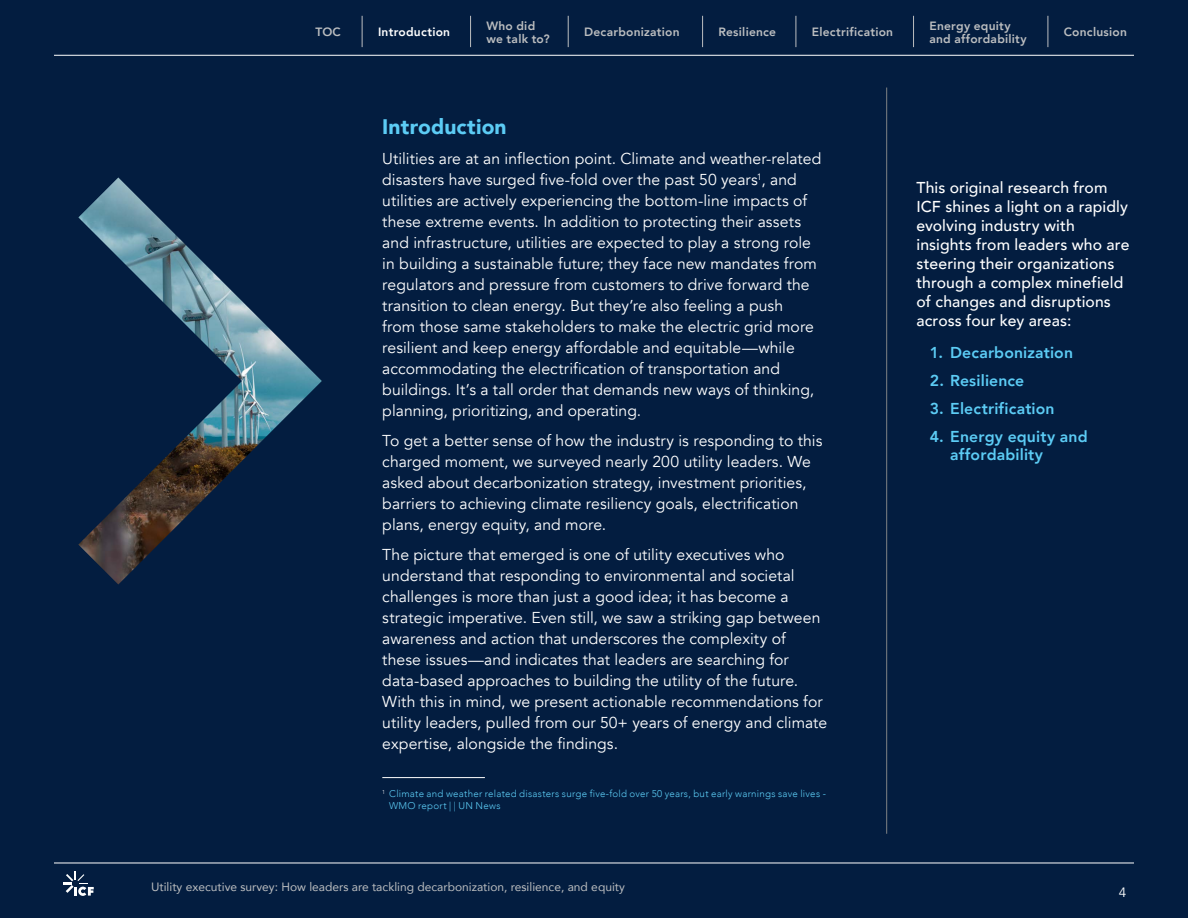
<style>
.page{position:relative;width:1188px;height:918px;background:#031d40}
.page>*{position:absolute;margin:0;border:0;box-sizing:border-box;transform-origin:0 0}
.t1{font:900 21px "Avenir";letter-spacing:.005em;color:#5cccf5}
.t2{font:15.75px/21px "Avenir";letter-spacing:.005em;color:#fff}
.t3{font:500 15.75px/18.9px "Avenir";letter-spacing:.01em;color:#fff}
.t4{font:800 15.75px/18.9px "Avenir";letter-spacing:.01em;color:#5cccf5}
.t5{font:13.5px "Avenir";color:#fff}
.t6{font:800 12px/13.5px "Avenir";letter-spacing:.02em;color:#bcbec0}
.t7{font:12px "Avenir";color:#bcbec0}
.t8{font:800 12px "Avenir";letter-spacing:.02em;color:#fff}
.t9{font:300 9.75px/11.7px "Avenir";letter-spacing:.025em;color:#5cccf5}
</style>
<div class="page">
<hr style="left:54px;top:863px;width:1080px;height:1px;background:#fff">
<hr style="left:54px;top:55px;width:1080px;height:1px;background:#fff">
<svg style="left:63px;top:871px;width:31px;height:25px"></svg>
<img style="left:78px;top:177px;width:244px;height:408px">
<hr style="left:886px;top:88px;width:1px;height:746px;background:#808285">
<hr style="left:362px;top:16px;width:1px;height:31px;background:#bcbec0">
<hr style="left:470px;top:16px;width:1px;height:31px;background:#bcbec0">
<hr style="left:568px;top:16px;width:1px;height:31px;background:#bcbec0">
<hr style="left:702px;top:16px;width:1px;height:31px;background:#bcbec0">
<hr style="left:796px;top:16px;width:1px;height:31px;background:#bcbec0">
<hr style="left:913px;top:16px;width:1px;height:31px;background:#bcbec0">
<hr style="left:1048px;top:16px;width:1px;height:31px;background:#bcbec0">
<hr style="left:382px;top:777px;width:103px;height:1px;background:#fff">
<p class="t6" style="left:315px;top:25px;width:27px">TOC</p>
<p class="t8" style="left:378px;top:23px;width:74px">Introduction</p>
<p class="t6" style="left:486px;top:19px;width:65px">Who did we talk to?</p>
<p class="t6" style="left:584px;top:25px;width:97px">Decarbonization</p>
<p class="t6" style="left:718px;top:25px;width:59px">Resilience</p>
<p class="t6" style="left:812px;top:25px;width:83px">Electrification</p>
<p class="t6" style="left:1064px;top:25px;width:65px">Conclusion</p>
<p class="t6" style="left:929px;top:19px;width:99px">Energy equity and affordability</p>
<h1 class="t1" style="left:382px;top:109px;width:126px">Introduction</h1>
<p class="t2" style="left:382px;top:149px;width:441px">Utilities are at an inflection point. Climate and weather-related disasters have surged five-fold over the past 50 years<sup>1</sup>, and utilities are actively experiencing the bottom-line impacts of these extreme events. In addition to protecting their assets and infrastructure, utilities are expected to play a strong role in building a sustainable future; they face new mandates from regulators and pressure from customers to drive forward the transition to clean energy. But they’re also feeling a push<br>from those same stakeholders to make the electric grid more resilient and keep energy affordable and equitable—while accommodating the electrification of transportation and buildings. It’s a tall order that demands new ways of thinking, planning, prioritizing, and operating.</p>
<p class="t2" style="left:382px;top:431px;width:442px">To get a better sense of how the industry is responding to this charged moment, we surveyed nearly 200 utility leaders. We asked about decarbonization strategy, investment priorities, barriers to achieving climate resiliency goals, electrification plans, energy equity, and more.</p>
<p class="t2" style="left:382px;top:545px;width:446px">The picture that emerged is one of utility executives who understand that responding to environmental and societal challenges is more than just a good idea; it has become a strategic imperative. Even still, we saw a striking gap between awareness and action that underscores the complexity of these issues—and indicates that leaders are searching for data-based approaches to building the utility of the future.<br>With this in mind, we present actionable recommendations for utility leaders, pulled from our 50+ years of energy and climate expertise, alongside the findings.</p>
<p class="t9" style="left:389px;top:788px;width:438px;text-indent:-7px"><sup>1</sup> Climate and weather related disasters surge five-fold over 50 years, but early warnings save lives -<br>WMO report | | UN News</p>
<p class="t3" style="left:916px;top:177px;width:215px">This original research from<br>ICF shines a light on a rapidly evolving industry with insights from leaders who are steering their organizations through a complex minefield of changes and disruptions across four key areas:</p>
<p class="t4" style="left:930px;top:343px;width:145px">1. Decarbonization</p>
<p class="t4" style="left:930px;top:371px;width:96px">2. Resilience</p>
<p class="t4" style="left:930px;top:399px;width:126px">3. Electrification</p>
<p class="t4" style="left:950px;top:427px;width:139px;text-indent:-20px">4. Energy equity and affordability</p>
<p class="t7" style="left:151px;top:878px;width:475px">Utility executive survey: How leaders are tackling decarbonization, resilience, and equity</p>
<p class="t5" style="left:1119px;top:885px;width:9px">4</p>
</div>
